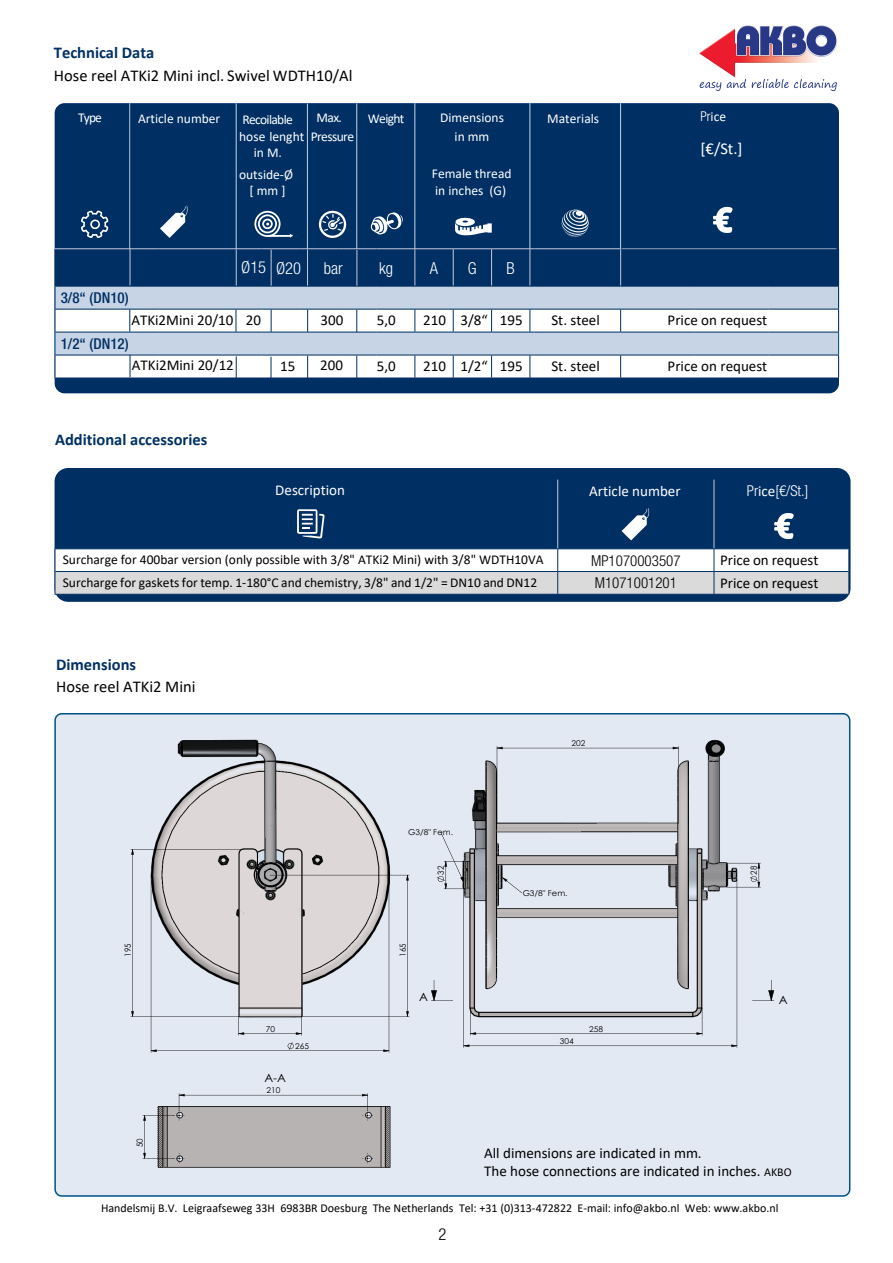
<style>
.page{position:relative;width:893px;height:1263px;background:#fff}
.page>*{position:absolute;margin:0;border:0;box-sizing:border-box;transform-origin:0 0}
.t1{font:16.5px "Calibri";color:#000}
.t2{font:700 16.5px "Calibri";color:#003063}
.t3{font:300 condensed 16.5px "Helvetica Neue LT Std";color:#fff}
.t4{font:16.5px "Calibri";color:#fff}
.t5{font:300 condensed 16.5px "Helvetica Neue LT Std";color:#000}
.t6{font:15px/18px "Calibri";color:#000}
.t7{font:15px "Calibri";color:#fff}
.t8{font:300 condensed 15px "Helvetica Neue LT Std";color:#000}
.t9{font:500 condensed 15px "Helvetica Neue LT Std";color:#003063}
.t10{font:300 condensed 15px "Helvetica Neue LT Std";color:#fff}
.t11{font:13.5px "Calibri";color:#000}
.t12{font:13.5px/15.8px "Calibri";color:#fff;text-align:center}
.t13{font:13.5px/19.4px "Calibri";letter-spacing:-.045em;color:#fff;text-align:center}
.t14{font:13.5px "Calibri";letter-spacing:-.05em;color:#fff}
.t15{font:12px "Calibri";color:#000}
.t16{font:11.4px "Century Gothic";color:#010202;scale:1.05 1}
.t17{font:8.4px "Century Gothic";color:#010202;scale:.95 1}
.t18{font:7.95px "Century Gothic";color:#010202;scale:1.05 1}
.s1{font-family:"Helvetica Neue LT Std";font-weight:300;font-stretch:condensed}
.s2{font-family:"Calibri";font-weight:400;font-stretch:normal}
.s3{font-size:12px}
</style>
<div class="page">
<div style="left:55px;top:103px;width:784px;height:290px;background:#003063;border-radius:10px"></div>
<svg style="left:55px;top:248px;width:784px;height:130px"></svg>
<hr style="left:129px;top:103px;width:1px;height:146px;background:#c7d4e6">
<hr style="left:236px;top:103px;width:1px;height:146px;background:#c7d4e6">
<hr style="left:307px;top:103px;width:1px;height:146px;background:#c7d4e6">
<hr style="left:356px;top:103px;width:1px;height:146px;background:#c7d4e6">
<hr style="left:414px;top:103px;width:1px;height:146px;background:#c7d4e6">
<hr style="left:529px;top:103px;width:1px;height:146px;background:#c7d4e6">
<hr style="left:620px;top:103px;width:1px;height:146px;background:#c7d4e6">
<div style="left:55px;top:714px;width:795px;height:482px;background:#e3e9f3;border-radius:7px"></div>
<svg style="left:455px;top:218px;width:37px;height:17px"></svg>
<svg style="left:160px;top:206px;width:28px;height:32px"></svg>
<svg style="left:371px;top:212px;width:32px;height:22px"></svg>
<svg style="left:319px;top:211px;width:27px;height:27px"></svg>
<svg style="left:561px;top:210px;width:28px;height:27px"></svg>
<svg style="left:81px;top:211px;width:27px;height:27px"></svg>
<svg style="left:254px;top:211px;width:39px;height:27px"></svg>
<svg style="left:713px;top:207px;width:19px;height:26px"></svg>
<div style="left:55px;top:468px;width:795px;height:134px;background:#003063;border-radius:14px"></div>
<hr style="left:557px;top:480px;width:1px;height:68px;background:#c4c8dd">
<hr style="left:714px;top:480px;width:1px;height:68px;background:#c4c8dd">
<hr style="left:55px;top:594px;width:503px;height:1px;background:#003063">
<svg style="left:55px;top:549px;width:794px;height:45px;background:#e3e4e6"></svg>
<svg style="left:622px;top:508px;width:27px;height:32px"></svg>
<svg style="left:774px;top:513px;width:20px;height:26px"></svg>
<svg style="left:297px;top:509px;width:28px;height:29px"></svg>
<img style="left:471px;top:740px;width:275px;height:286px">
<img style="left:154px;top:740px;width:233px;height:109px">
<img style="left:157px;top:1167px;width:234px;height:1px">
<svg style="left:463px;top:880px;width:274px;height:168px"></svg>
<svg style="left:431px;top:980px;width:343px;height:21px"></svg>
<svg style="left:464px;top:1044px;width:273px;height:3px"></svg>
<svg style="left:497px;top:746px;width:182px;height:78px"></svg>
<svg style="left:437px;top:832px;width:85px;height:61px"></svg>
<svg style="left:727px;top:863px;width:34px;height:24px"></svg>
<svg style="left:470px;top:1008px;width:232px;height:27px"></svg>
<svg style="left:131px;top:849px;width:278px;height:318px"></svg>
<img style="left:699px;top:25px;width:139px;height:67px">
<p class="t2" style="left:54px;top:41px;width:102px">Technical Data</p>
<p class="t1" style="left:54px;top:64px;width:300px">Hose reel ATKi2 Mini incl. Swivel WDTH10/Al</p>
<p class="t12" style="left:78px;top:110px;width:25px">Type</p>
<p class="t12" style="left:138px;top:110px;width:84px">Article number</p>
<p class="t14" style="left:242px;top:110px;width:52px">Recoilable</p>
<p class="t12" style="left:254px;top:145px;width:30px">in M.</p>
<p class="t12" style="left:239px;top:128px;width:67px">hose lenght</p>
<p class="t12" style="left:239px;top:166px;width:55px">outside-Ø [ mm ]</p>
<p class="t13" style="left:311px;top:108px;width:45px">Max.<br>Pressure</p>
<p class="t12" style="left:368px;top:110px;width:38px">Weight</p>
<p class="t12" style="left:440px;top:107px;width:65px;line-height:19.2px">Dimensions in mm</p>
<p class="t12" style="left:432px;top:164px;width:81px;line-height:17.4px;text-align:left">Female thread in inches (G)</p>
<p class="t9" style="left:61px;top:289px;width:69px">3/8“ (DN10)</p>
<p class="t3" style="left:241px;top:258px;width:61px">Ø15 Ø20</p>
<p class="t3" style="left:324px;top:259px;width:20px">bar</p>
<p class="t3" style="left:379px;top:258px;width:16px">kg</p>
<p class="t3" style="left:430px;top:258px;width:10px">A</p>
<p class="t3" style="left:468px;top:258px;width:10px">G</p>
<p class="t3" style="left:507px;top:258px;width:10px">B</p>
<p class="t12" style="left:547px;top:110px;width:53px">Materials</p>
<p class="t12" style="left:700px;top:109px;width:27px"><span class="s1">Pr</span>ice</p>
<p class="t4" style="left:701px;top:137px;width:44px">[€/St.]</p>
<p class="t6" style="left:131px;top:311px;width:131px">ATKi2Mini 20/10 20</p>
<p class="t6" style="left:320px;top:310px;width:24px">300</p>
<p class="t6" style="left:377px;top:311px;width:20px">5,0</p>
<p class="t6" style="left:423px;top:311px;width:101px">210 3/8“ 195</p>
<p class="t6" style="left:551px;top:311px;width:50px">St. steel</p>
<p class="t6" style="left:668px;top:311px;width:101px">Price on request</p>
<p class="t9" style="left:61px;top:335px;width:69px">1/2“ (DN12)</p>
<p class="t6" style="left:132px;top:356px;width:103px">ATKi2Mini 20/12</p>
<p class="t6" style="left:280px;top:356px;width:17px">15</p>
<p class="t6" style="left:320px;top:356px;width:24px">200</p>
<p class="t6" style="left:377px;top:357px;width:20px">5,0</p>
<p class="t6" style="left:423px;top:357px;width:101px">210 1/2“ 195</p>
<p class="t6" style="left:551px;top:357px;width:50px">St. steel</p>
<p class="t6" style="left:668px;top:357px;width:101px">Price on request</p>
<p class="t2" style="left:55px;top:427px;width:154px">Additional accessories</p>
<p class="t7" style="left:275px;top:480px;width:71px">Description</p>
<p class="t7" style="left:589px;top:480px;width:93px">Article number</p>
<p class="t10" style="left:747px;top:482px;width:63px">Pr<span class="s2">ice</span>[€/St.]</p>
<p class="t11" style="left:63px;top:550px;width:482px">Surcharge for 400bar version (only possible with 3/8" ATKi2 Mini) with 3/8" WDTH10VA</p>
<p class="t8" style="left:591px;top:552px;width:91px">MP1070003507</p>
<p class="t6" style="left:720px;top:550px;width:100px">Price on request</p>
<p class="t11" style="left:63px;top:573px;width:476px">Surcharge for gaskets for temp. 1-180°C and chemistry, 3/8" and 1/2" = DN10 and DN12</p>
<p class="t8" style="left:595px;top:574px;width:84px">M1071001201</p>
<p class="t6" style="left:720px;top:573px;width:100px">Price on request</p>
<p class="t2" style="left:56px;top:653px;width:81px">Dimensions</p>
<p class="t1" style="left:56px;top:675px;width:141px">Hose reel ATKi2 Mini</p>
<p class="t18" style="left:408px;top:827px;width:44px">G3/8" Fem.</p>
<p class="t17" style="left:435px;top:874px;width:11px;rotate:-90deg">32</p>
<p class="t17" style="left:122px;top:957px;width:15px;rotate:-90deg">195</p>
<p class="t17" style="left:397px;top:957px;width:15px;rotate:-90deg">165</p>
<p class="t18" style="left:572px;top:738px;width:15px">202</p>
<p class="t18" style="left:523px;top:887px;width:44px">G3/8" Fem.</p>
<p class="t17" style="left:748px;top:874px;width:11px;rotate:-90deg">28</p>
<p class="t18" style="left:266px;top:1023px;width:10px">70</p>
<p class="t18" style="left:295px;top:1040px;width:15px">265</p>
<p class="t16" style="left:264px;top:1070px;width:22px">A-A</p>
<p class="t18" style="left:266px;top:1085px;width:15px">210</p>
<p class="t16" style="left:419px;top:989px;width:10px">A</p>
<p class="t16" style="left:779px;top:992px;width:10px">A</p>
<p class="t18" style="left:560px;top:1035px;width:15px">304</p>
<p class="t18" style="left:589px;top:1023px;width:15px">258</p>
<p class="t17" style="left:134px;top:1147px;width:11px;rotate:-90deg">50</p>
<p class="t6" style="left:484px;top:1144px;width:309px">All dimensions are indicated in mm.<br>The hose connections are indicated in inches. <span class="s3">AKBO</span></p>
<p class="t15" style="left:101px;top:1199px;width:679px">Handelsmij B.V. Leigraafseweg 33H 6983BR Doesburg The Netherlands Tel: +31 (0)313-472822 E-mail: info@akbo.nl Web: www.akbo.nl</p>
<p class="t5" style="left:439px;top:1224px;width:9px">2</p>
</div>
